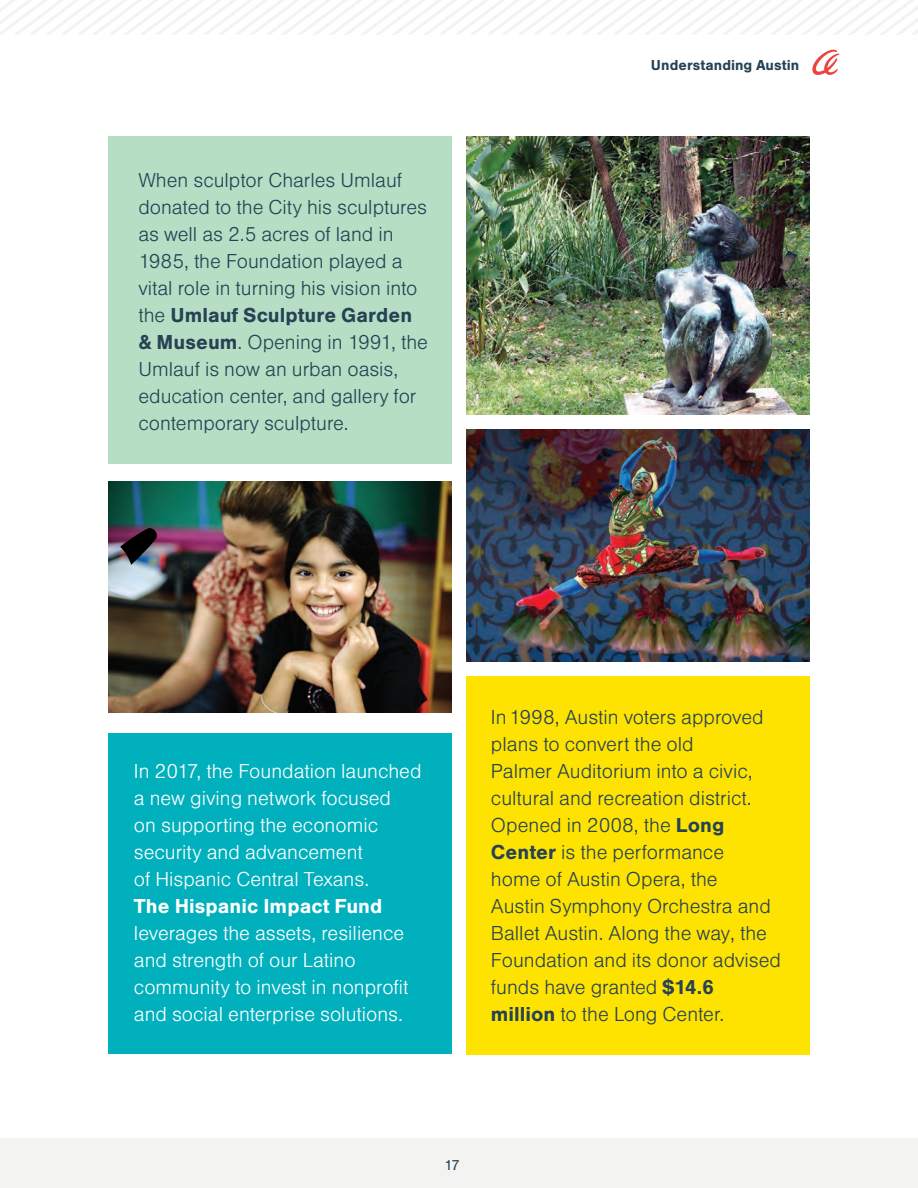
<style>
.page{position:relative;width:918px;height:1188px;background:#fff}
.page>*{position:absolute;margin:0;border:0;box-sizing:border-box;transform-origin:0 0}
.acf_facts_paragraph{font:300 21px/27px "Foundation Sans";color:#264254}
.acf_facts_paragraph-2{font:300 21px/27px "Foundation Sans";color:#fff}
.t1{font:700 15px "Foundation Sans";letter-spacing:.005em;color:#264254}
.t2{font:15px "Foundation Sans";color:#264254}
.s1{font-weight:700}
</style>
<div class="page">
<div style="left:0;top:1138px;width:918px;height:50px;background:#f3f3f1"></div>
<svg style="left:812px;top:50px;width:27px;height:25px"></svg>
<svg style="left:0;top:0;width:918px;height:34px"></svg>
<div style="left:108px;top:136px;width:344px;height:327px;background:#b5dec4"></div>
<div style="left:466px;top:676px;width:344px;height:378px;background:#ffe300"></div>
<div style="left:108px;top:733px;width:344px;height:321px;background:#00b0bd"></div>
<img style="left:466px;top:430px;width:344px;height:231px">
<img style="left:108px;top:481px;width:344px;height:232px">
<img style="left:467px;top:136px;width:343px;height:278px">
<svg style="left:120px;top:527px;width:39px;height:38px"></svg>
<p class="acf_facts_paragraph" style="left:138px;top:167px;width:291px">When sculptor Charles Umlauf donated to the City his sculptures as well as 2.5 acres of land in<br>1985, the Foundation played a vital role in turning his vision into the <span class="s1">Umlauf Sculpture Garden &amp; Museum</span>. Opening in 1991, the<br>Umlauf is now an urban oasis, education center, and gallery for contemporary sculpture.</p>
<p class="t1" style="left:651px;top:56px;width:150px">Understanding Austin</p>
<p class="acf_facts_paragraph-2" style="left:134px;top:758px;width:289px">In 2017, the Foundation launched a new giving network focused<br>on supporting the economic security and advancement<br>of Hispanic Central Texans.<br><span class="s1">The Hispanic Impact Fund </span>leverages the assets, resilience and strength of our Latino community to invest in nonprofit and social enterprise solutions.</p>
<p class="acf_facts_paragraph" style="left:491px;top:704px;width:292px">In 1998, Austin voters approved plans to convert the old<br>Palmer Auditorium into a civic, cultural and recreation district.<br>Opened in 2008, the <span class="s1">Long<br>Center</span> is the performance<br>home of Austin Opera, the<br>Austin Symphony Orchestra and<br>Ballet Austin. Along the way, the<br>Foundation and its donor advised funds have granted <span class="s1">$14.6 million</span> to the Long Center.</p>
<p class="t2" style="left:445px;top:1157px;width:17px">17</p>
</div>
